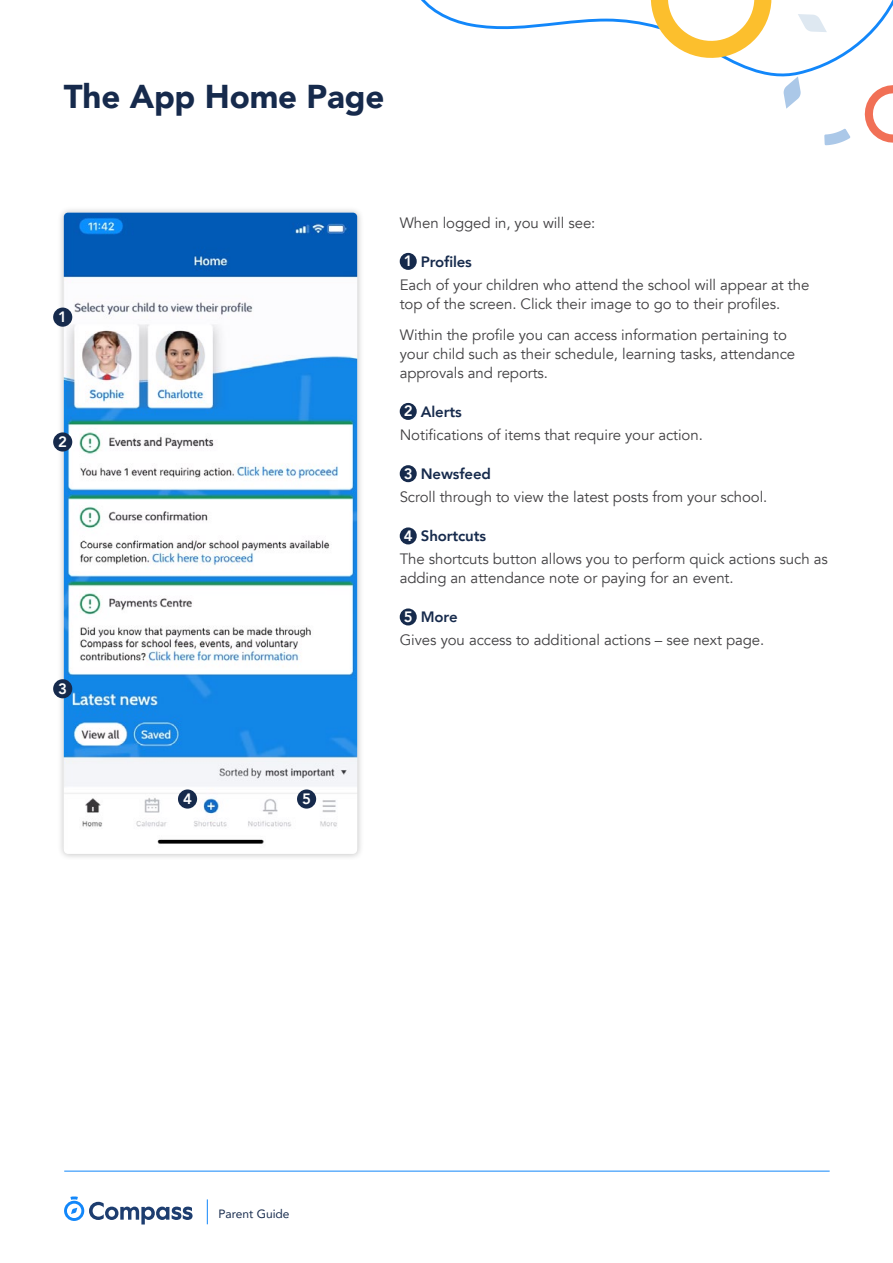
<style>
.page{position:relative;width:893px;height:1263px;background:#fff}
.page>*{position:absolute;margin:0;border:0;box-sizing:border-box;transform-origin:0 0}
.t1{font:900 33px "Avenir";letter-spacing:-.005em;color:#162a4c}
.t2{font:15px/23px "Avenir";letter-spacing:-.005em;color:#414042}
.t3{font:800 15px "Avenir";color:#fff}
.t4{font:12px "Avenir";color:#162a4c}
.s1{font-weight:800;color:#fff}
.s2{font-weight:800;color:#162a4c}
</style>
<div class="page">
<svg style="left:421px;top:0;width:472px;height:146px"></svg>
<div style="left:400px;top:253px;width:17px;height:17px;background:#162a4c;border-radius:50%"></div>
<div style="left:400px;top:403px;width:17px;height:17px;background:#162a4c;border-radius:50%"></div>
<div style="left:400px;top:465px;width:17px;height:17px;background:#162a4c;border-radius:50%"></div>
<div style="left:400px;top:527px;width:17px;height:17px;background:#162a4c;border-radius:50%"></div>
<div style="left:400px;top:608px;width:17px;height:17px;background:#162a4c;border-radius:50%"></div>
<div style="left:57px;top:205px;width:307px;height:656px;background:#000;opacity:.25"></div>
<img style="left:64px;top:213px;width:293px;height:636px">
<div style="left:53px;top:308px;width:19px;height:19px;background:#162a4c;border-radius:50%"></div>
<div style="left:53px;top:679px;width:19px;height:19px;background:#162a4c;border-radius:50%"></div>
<div style="left:297px;top:789px;width:19px;height:20px;background:#162a4c;border-radius:50%"></div>
<div style="left:53px;top:432px;width:19px;height:20px;background:#162a4c;border-radius:50%"></div>
<div style="left:178px;top:789px;width:19px;height:20px;background:#162a4c;border-radius:50%"></div>
<svg style="left:207px;top:1199px;width:1px;height:25px"></svg>
<hr style="left:64px;top:1171px;width:766px;height:1px;background:#1287fa">
<svg style="left:64px;top:1196px;width:129px;height:28px"></svg>
<h1 class="t1" style="left:64px;top:69px;width:322px">The App Home Page</h1>
<p class="t3" style="left:58px;top:305px;width:10px">1</p>
<p class="t3" style="left:58px;top:430px;width:10px">2</p>
<p class="t3" style="left:58px;top:677px;width:10px">3</p>
<p class="t3" style="left:183px;top:787px;width:10px">4</p>
<p class="t3" style="left:302px;top:787px;width:10px">5</p>
<p class="t2" style="left:400px;top:211px;width:197px">When logged in, you will see:</p>
<p class="t2" style="left:400px;top:250px;width:411px"><span class="s1">1</span> <span class="s2">Profiles<br></span>Each of your children who attend the school will appear at the</p>
<p class="t2" style="left:400px;top:288px;width:389px;line-height:31.5px">top of the screen. Click their image to go to their profiles.<br>Within the profile you can access information pertaining to</p>
<p class="t2" style="left:400px;top:345px;width:397px;line-height:18.8px">your child such as their schedule, learning tasks, attendance approvals and reports.</p>
<p class="t2" style="left:400px;top:401px;width:305px"><span class="s1">2</span> <span class="s2">Alerts<br></span>Notifications of items that require your action.</p>
<p class="t2" style="left:400px;top:463px;width:369px"><span class="s1">3</span> <span class="s2">Newsfeed<br></span>Scroll through to view the latest posts from your school.</p>
<p class="t2" style="left:400px;top:525px;width:430px"><span class="s1">4</span> <span class="s2">Shortcuts<br></span>The shortcuts button allows you to perform quick actions such as</p>
<p class="t2" style="left:400px;top:567px;width:335px">adding an attendance note or paying for an event.</p>
<p class="t2" style="left:400px;top:606px;width:366px"><span class="s1">5</span> <span class="s2">More<br></span>Gives you access to additional actions – see next page.</p>
<p class="t4" style="left:218px;top:1204px;width:73px">Parent Guide</p>
</div>
